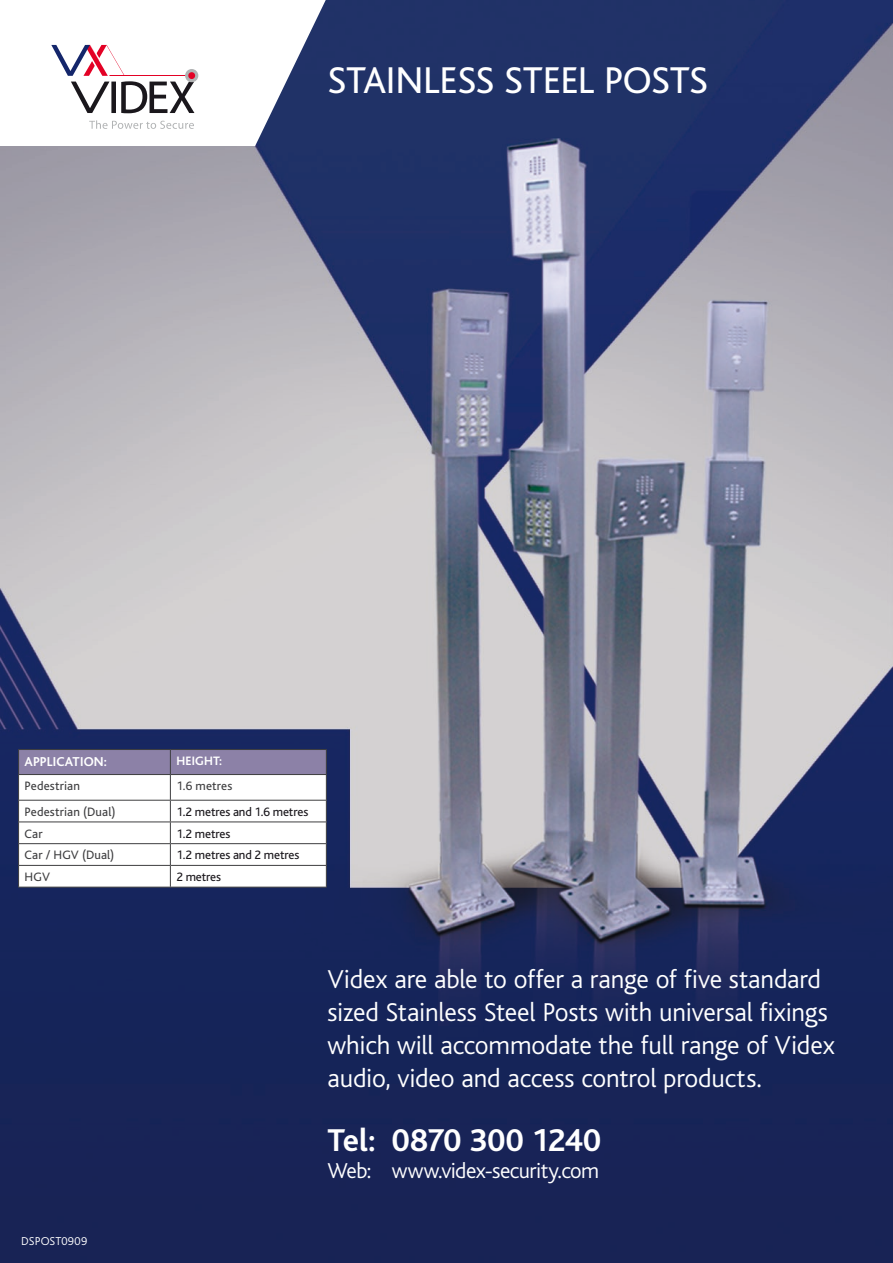
<style>
.page{position:relative;width:893px;height:1263px;background:#fff}
.page>*{position:absolute;margin:0;border:0;box-sizing:border-box;transform-origin:0 0}
.t1{font:39px "Bliss";letter-spacing:-.01em;color:#fff}
.t2{font:700 33px "Bliss";letter-spacing:-.01em;color:#fff}
.t3{font:300 27px/33px "Bliss";letter-spacing:-.005em;color:#fff}
.t4{font:300 22.5px "Bliss";letter-spacing:-.025em;color:#fff}
.t5{font:700 13.5px "Bliss";letter-spacing:.01em;color:#fff}
.t6{font:12.75px "Bliss";letter-spacing:-.005em;color:#1a171c}
.t7{font:12.75px "Bliss";letter-spacing:.015em;color:#3e3e40}
.t8{font:700 12.75px "Bliss";letter-spacing:.015em;color:#fff}
.t9{font:300 12px "Bliss";letter-spacing:.015em;color:#fff}
</style>
<div class="page">
<img style="left:0;top:0;width:893px;height:1263px">
<svg style="left:0;top:0;width:326px;height:146px"></svg>
<svg style="left:89px;top:120px;width:105px;height:9px"></svg>
<svg style="left:51px;top:43px;width:146px;height:70px"></svg>
<svg style="left:185px;top:69px;width:13px;height:13px"></svg>
<div style="left:188px;top:72px;width:7px;height:7px;background:#e30125;border-radius:50%"></div>
<svg style="left:18px;top:749px;width:309px;height:138px"></svg>
<hr style="left:18px;top:887px;width:152px;height:1px;background:#3e3e40">
<hr style="left:170px;top:887px;width:157px;height:1px;background:#3e3e40">
<h1 class="t1" style="left:327px;top:59px;width:382px">STAINLESS STEEL POSTS</h1>
<p class="t5" style="left:25px;top:754px;width:84px">APPLICATION:</p>
<p class="t8" style="left:176px;top:754px;width:47px">HEIGHT:</p>
<p class="t7" style="left:25px;top:779px;width:57px">Pedestrian</p>
<p class="t7" style="left:176px;top:779px;width:58px">1.6 metres</p>
<p class="t7" style="left:25px;top:805px;width:92px">Pedestrian (Dual)</p>
<p class="t6" style="left:176px;top:805px;width:133px">1.2 metres and 1.6 metres</p>
<p class="t7" style="left:25px;top:827px;width:20px">Car</p>
<p class="t6" style="left:176px;top:827px;width:56px">1.2 metres</p>
<p class="t7" style="left:25px;top:848px;width:91px">Car / HGV (Dual)</p>
<p class="t6" style="left:176px;top:848px;width:125px">1.2 metres and 2 metres</p>
<p class="t7" style="left:25px;top:870px;width:27px">HGV</p>
<p class="t6" style="left:176px;top:870px;width:46px">2 metres</p>
<p class="t9" style="left:21px;top:1235px;width:67px">DSPOST0909</p>
<p class="t3" style="left:327px;top:963px;width:509px">Videx are able to offer a range of five standard sized Stainless Steel Posts with universal fixings which will accommodate the full range of Videx audio, video and access control products.</p>
<p class="t2" style="left:327px;top:1123px;width:275px">Tel: 0870 300 1240</p>
<p class="t4" style="left:327px;top:1159px;width:273px">Web: www.videx-security.com</p>
</div>
